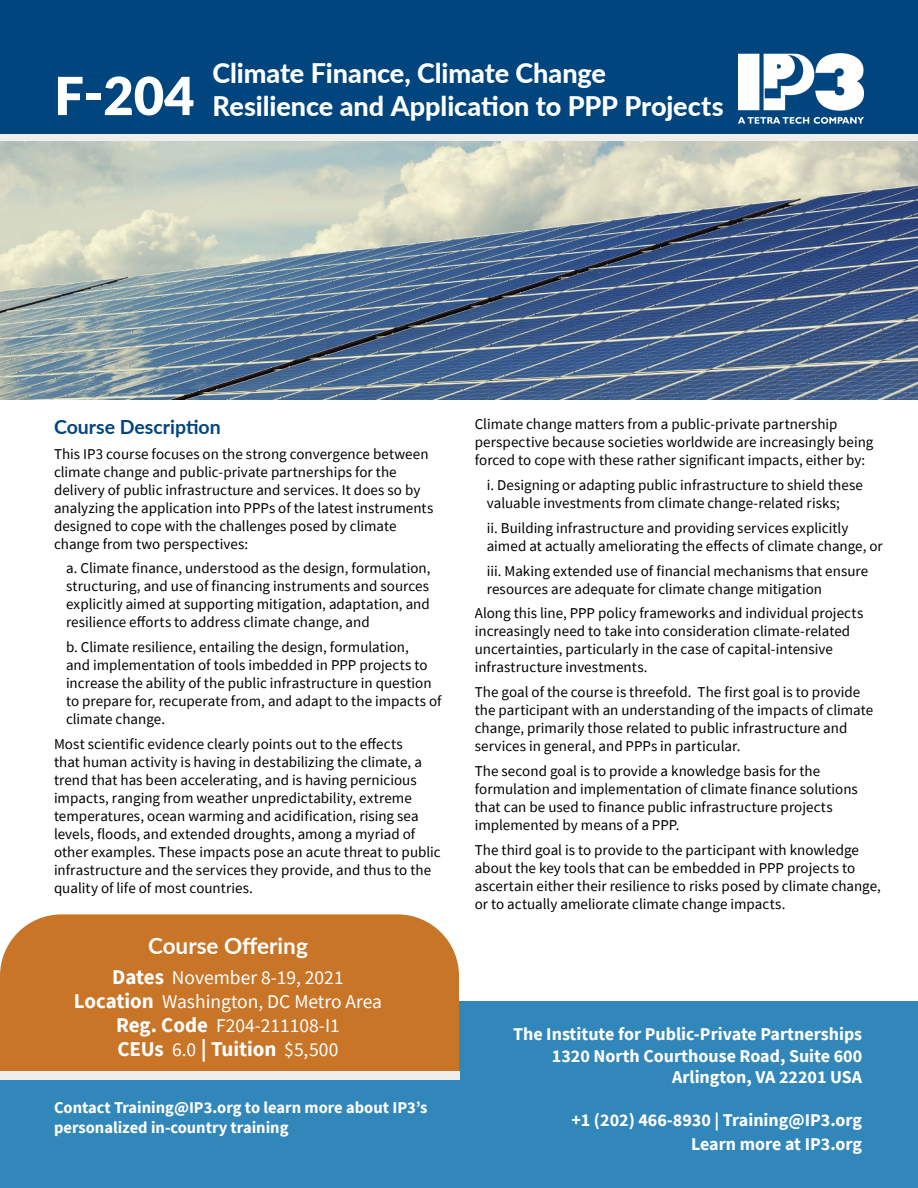
<style>
.page{position:relative;width:918px;height:1188px;background:#fff}
.page>*{position:absolute;margin:0;border:0;box-sizing:border-box;transform-origin:0 0}
.t1{font:900 52.5px "Lato";color:#fff}
.t2{font:800 27px/32.4px "Lato";letter-spacing:-.005em;color:#fff}
.t3{font:700 22.5px "Lato";color:#fff}
.t4{font:700 21px "Source Sans Pro";letter-spacing:-.005em;color:#fff}
.t5{font:19.5px/24px "Source Sans Pro";color:#fff;text-align:center}
.t6{font:700 19.5px "Lato";color:#01457f}
.t7{font:700 18px/21.6px "Source Sans Pro";color:#fff;text-align:right}
.t8{font:700 16.5px/19.8px "Source Sans Pro";color:#fff}
.t9{font:15px/18px "Source Sans Pro";color:#000}
.s1{font-weight:700;font-size:21px}
.s2{font-weight:400;font-size:19.5px}
.s3{font-size:22.5px}
</style>
<div class="page">
<div style="left:0;top:1001px;width:918px;height:187px;background:#3287ba"></div>
<div style="left:0;top:0;width:918px;height:135px;background:#01457f"></div>
<img style="left:738px;top:53px;width:126px;height:70px">
<img style="left:0;top:140px;width:918px;height:259px">
<div style="left:0;top:134px;width:918px;height:6px;background:#eeeeed"></div>
<div style="left:0;top:914px;width:459px;height:157px;background:#c87528"></div>
<div style="left:0;top:1071px;width:460px;height:9px;background:#eeeeed"></div>
<h1 class="t1" style="left:54px;top:56px;width:142px">F-204</h1>
<h2 class="t2" style="left:212px;top:56px;width:513px">Climate Finance, Climate Change<br>Resilience and Application to PPP Projects</h2>
<h3 class="t6" style="left:54px;top:412px;width:168px">Course Description</h3>
<p class="t9" style="left:54px;top:445px;width:381px">This IP3 course focuses on the strong convergence between climate change and public-private partnerships for the delivery of public infrastructure and services. It does so by analyzing the application into PPPs of the latest instruments designed to cope with the challenges posed by climate change from two perspectives:</p>
<p class="t9" style="left:66px;top:559px;width:366px;text-align:justify">a. Climate finance, understood as the design, formulation, structuring, and use of financing instruments and sources explicitly aimed at supporting mitigation, adaptation, and resilience efforts to address climate change, and</p>
<p class="t9" style="left:66px;top:638px;width:377px">b. Climate resilience, entailing the design, formulation,<br>and implementation of tools imbedded in PPP projects to increase the ability of the public infrastructure in question to prepare for, recuperate from, and adapt to the impacts of climate change.</p>
<p class="t9" style="left:54px;top:735px;width:388px">Most scientific evidence clearly points out to the effects<br>that human activity is having in destabilizing the climate, a trend that has been accelerating, and is having pernicious impacts, ranging from weather unpredictability, extreme temperatures, ocean warming and acidification, rising sea levels, floods, and extended droughts, among a myriad of other examples. These impacts pose an acute threat to public infrastructure and the services they provide, and thus to the quality of life of most countries.</p>
<h3 class="t3" style="left:148px;top:930px;width:161px">Course Offering</h3>
<h3 class="t5" style="left:74px;top:966px;width:310px"><span class="s1">Dates</span> November 8-19, 2021<br><span class="s1">Location</span> Washington, DC Metro Area<br><span class="s1">Reg. Code</span> F204-211108-I1</h3>
<h3 class="t4" style="left:117px;top:1035px;width:223px">CEUs <span class="s2">6.0</span> <span class="s3">|</span> Tuition <span class="s2">$5,500</span></h3>
<p class="t8" style="left:54px;top:1097px;width:375px">Contact Training@IP3.org to learn more about IP3’s personalized in-country training</p>
<p class="t9" style="left:475px;top:415px;width:400px">Climate change matters from a public-private partnership perspective because societies worldwide are increasingly being forced to cope with these rather significant impacts, either by:</p>
<p class="t9" style="left:487px;top:476px;width:378px">i. Designing or adapting public infrastructure to shield these valuable investments from climate change-related risks;</p>
<p class="t9" style="left:487px;top:519px;width:398px">ii. Building infrastructure and providing services explicitly aimed at actually ameliorating the effects of climate change, or</p>
<p class="t9" style="left:487px;top:562px;width:383px">iii. Making extended use of financial mechanisms that ensure resources are adequate for climate change mitigation</p>
<p class="t9" style="left:475px;top:604px;width:390px">Along this line, PPP policy frameworks and individual projects increasingly need to take into consideration climate-related uncertainties, particularly in the case of capital-intensive infrastructure investments.</p>
<p class="t9" style="left:475px;top:683px;width:400px">The goal of the course is threefold. The first goal is to provide the participant with an understanding of the impacts of climate change, primarily those related to public infrastructure and services in general, and PPPs in particular.</p>
<p class="t9" style="left:475px;top:762px;width:385px">The second goal is to provide a knowledge basis for the formulation and implementation of climate finance solutions that can be used to finance public infrastructure projects implemented by means of a PPP.</p>
<p class="t9" style="left:475px;top:841px;width:408px">The third goal is to provide to the participant with knowledge about the key tools that can be embedded in PPP projects to ascertain either their resilience to risks posed by climate change, or to actually ameliorate climate change impacts.</p>
<p class="t7" style="left:513px;top:1023px;width:351px">The Institute for Public-Private Partnerships<br>1320 North Courthouse Road, Suite 600<br>Arlington, VA 22201 USA</p>
<p class="t7" style="left:571px;top:1108px;width:292px;line-height:24px">+1 (202) 466-8930 | Training@IP3.org<br>Learn more at IP3.org</p>
</div>
